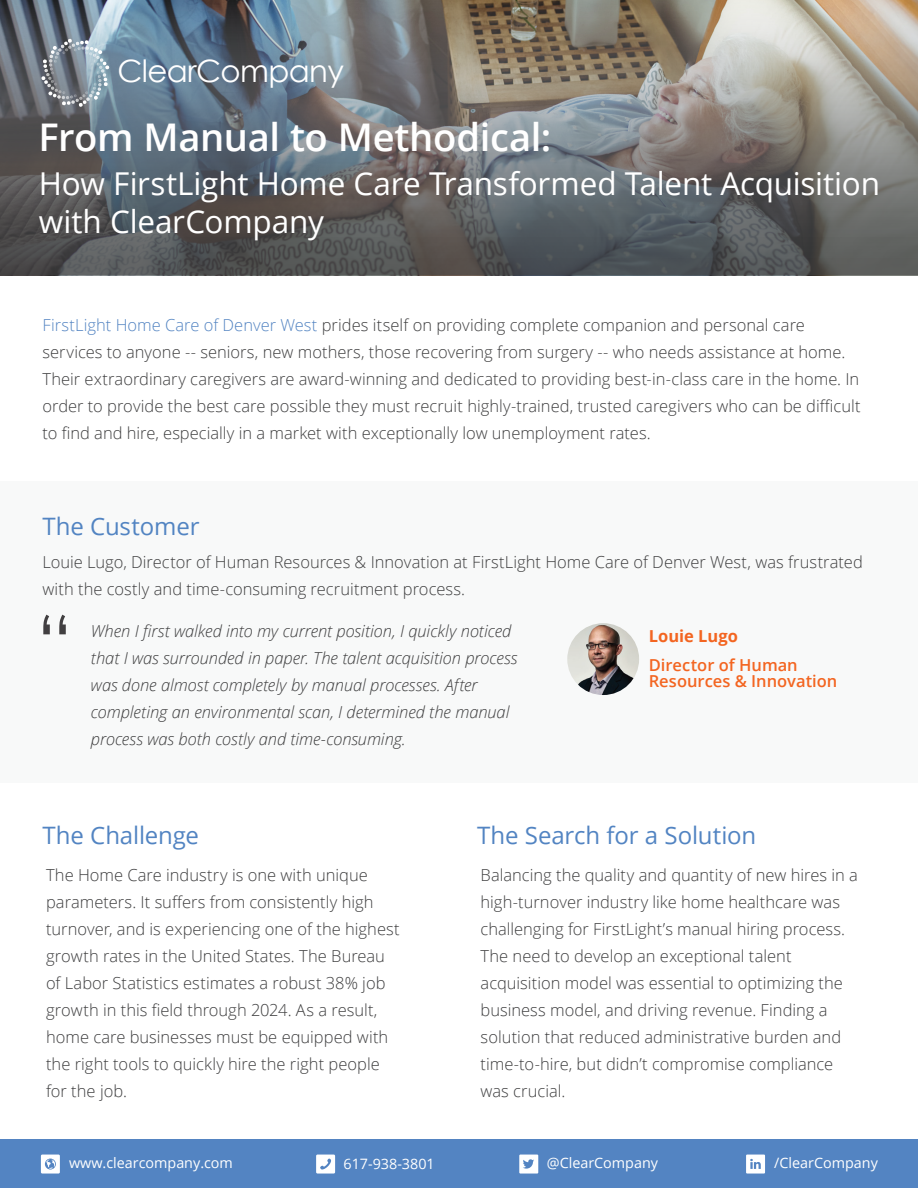
<style>
.page{position:relative;width:918px;height:1188px;background:#fff}
.page>*{position:absolute;margin:0;border:0;box-sizing:border-box;transform-origin:0 0}
.t1{font:73.5px "Century Gothic";color:#413f41}
.t2{font:600 38.1px "Open Sans";letter-spacing:-.01em;color:#fff}
.t3{font:31.5px/37.5px "Open Sans";letter-spacing:-.005em;color:#fff}
.t4{font:30.75px "Century Gothic";letter-spacing:-.02em;color:#fff}
.t5{font:24px "Open Sans";letter-spacing:-.005em;color:#5284c2}
.t6{font:300 16.5px/27px "Open Sans";color:#3e3e3f}
.t7{font:italic 300 16.5px/27px "Open Sans";letter-spacing:-.005em;color:#3e3e3f}
.t8{font:600 16.5px/16.5px "Open Sans";color:#f36521}
.t9{font:700 16.5px "Open Sans";color:#f36521}
.t10{font:14.4px "Open Sans";color:#fff}
.s1{color:#5384c2}
</style>
<div class="page">
<div style="left:0;top:481px;width:918px;height:301px;background:#f2f3f4"></div>
<img style="left:0;top:0;width:918px;height:276px">
<svg style="left:41px;top:39px;width:68px;height:68px;background:#87939c"></svg>
<div style="left:0;top:1139px;width:918px;height:49px;background:#5384c2"></div>
<svg style="left:316px;top:1155px;width:19px;height:19px"></svg>
<svg style="left:41px;top:1155px;width:19px;height:19px"></svg>
<svg style="left:746px;top:1155px;width:19px;height:19px"></svg>
<svg style="left:519px;top:1155px;width:19px;height:19px"></svg>
<img style="left:567px;top:623px;width:72px;height:72px;border-radius:36px">
<h3 class="t4" style="left:118px;top:52px;width:228px">ClearCompany</h3>
<h2 class="t2" style="left:38px;top:111px;width:514px">From Manual to Methodical:</h2>
<h3 class="t3" style="left:39px;top:164px;width:843px">How FirstLight Home Care Transformed Talent Acquisition with ClearCompany</h3>
<p class="t6" style="left:42px;top:311px;width:820px"><span class="s1">FirstLight Home Care of Denver West</span> prides itself on providing complete companion and personal care services to anyone -- seniors, new mothers, those recovering from surgery -- who needs assistance at home.<br>Their extraordinary caregivers are award-winning and dedicated to providing best-in-class care in the home. In order to provide the best care possible they must recruit highly-trained, trusted caregivers who can be difficult to find and hire, especially in a market with exceptionally low unemployment rates.</p>
<h3 class="t5" style="left:42px;top:509px;width:159px">The Customer</h3>
<p class="t6" style="left:42px;top:548px;width:822px">Louie Lugo, Director of Human Resources &amp; Innovation at FirstLight Home Care of Denver West, was frustrated with the costly and time-consuming recruitment process.</p>
<h1 class="t1" style="left:36px;top:597px;width:38px">“</h1>
<p class="t7" style="left:91px;top:617px;width:428px">When I first walked into my current position, I quickly noticed that I was surrounded in paper. The talent acquisition process was done almost completely by manual processes. After completing an environmental scan, I determined the manual process was both costly and time-consuming.</p>
<p class="t9" style="left:649px;top:625px;width:91px">Louie Lugo</p>
<p class="t8" style="left:649px;top:656px;width:190px">Director of Human<br>Resources &amp; Innovation</p>
<h3 class="t5" style="left:42px;top:819px;width:158px">The Challenge</h3>
<p class="t6" style="left:46px;top:861px;width:355px">The Home Care industry is one with unique parameters. It suffers from consistently high turnover, and is experiencing one of the highest growth rates in the United States. The Bureau of Labor Statistics estimates a robust 38% job growth in this field through 2024. As a result, home care businesses must be equipped with the right tools to quickly hire the right people for the job.</p>
<h3 class="t5" style="left:477px;top:819px;width:281px">The Search for a Solution</h3>
<p class="t6" style="left:481px;top:861px;width:379px">Balancing the quality and quantity of new hires in a high-turnover industry like home healthcare was challenging for FirstLight’s manual hiring process.<br>The need to develop an exceptional talent acquisition model was essential to optimizing the business model, and driving revenue. Finding a solution that reduced administrative burden and time-to-hire, but didn’t compromise compliance was crucial.</p>
<p class="t10" style="left:69px;top:1153px;width:165px">www.clearcompany.com</p>
<p class="t10" style="left:344px;top:1154px;width:93px">617-938-3801</p>
<p class="t10" style="left:547px;top:1153px;width:113px">@ClearCompany</p>
<p class="t10" style="left:774px;top:1153px;width:105px">/ClearCompany</p>
</div>
